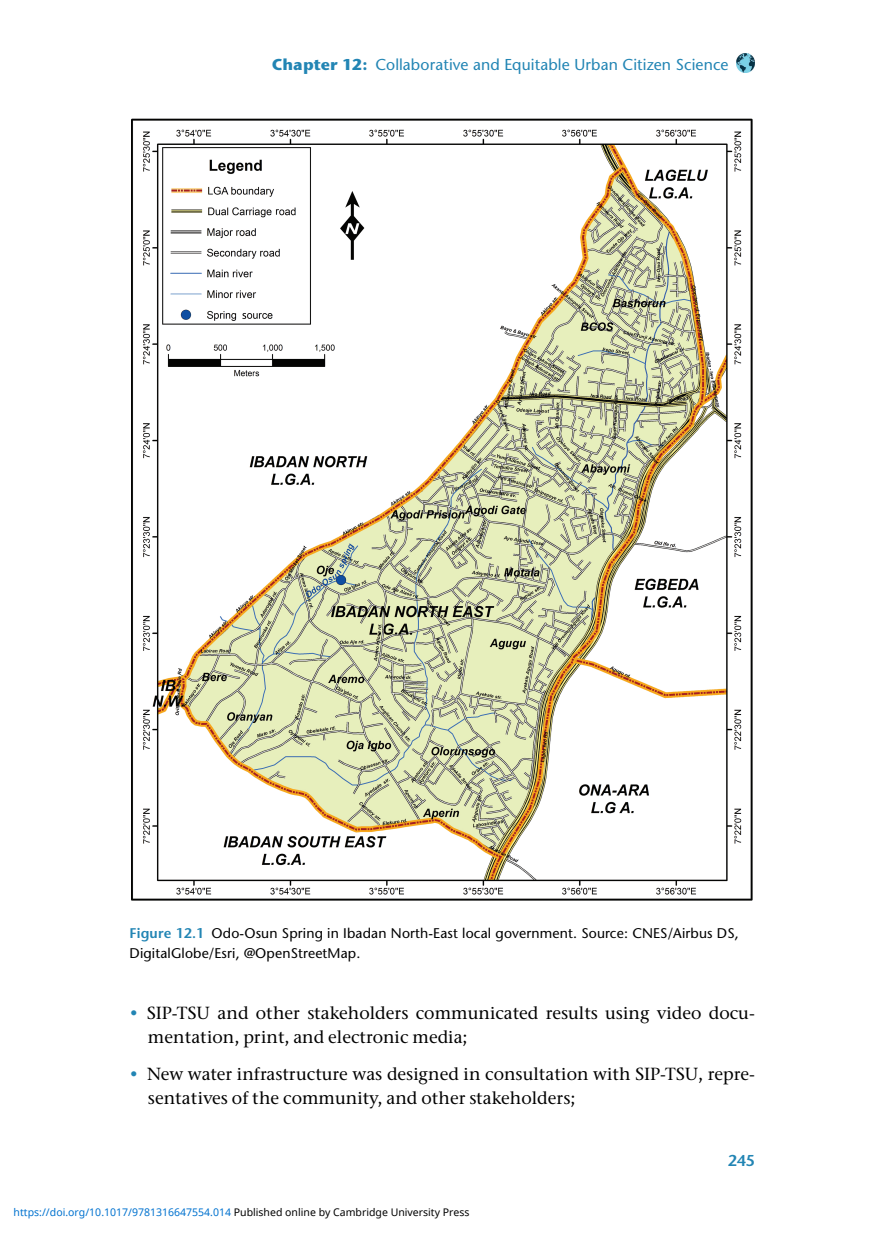
<style>
.page{position:relative;width:874px;height:1241px;background:#fff}
.page>*{position:absolute;margin:0;border:0;box-sizing:border-box;transform-origin:0 0}
.t1{font:500 17.5px/24.5px "Stone Serif ITC Pro";color:#000}
.t2{font:500 15.75px "Stone Sans Std";letter-spacing:.005em;color:#2285b4}
.t3{font:600 15.75px "Stone Sans Std";color:#2285b4}
.t4{font:500 14px/19.2px "Stone Sans Std";letter-spacing:.01em;color:#000}
.t5{font:10.5px "Noto Sans";color:#0172cf}
.s1{font-family:"Stone Sans ITC Std";font-weight:700}
.s2{font-weight:600;color:#2285b4}
.s3{color:#2285b4}
.s4{color:#000}
</style>
<div class="page">
<img style="left:736px;top:54px;width:18px;height:18px">
<img style="left:132px;top:119px;width:620px;height:781px">
<p class="t2" style="left:272px;top:55px;width:458px"><span class="s1">Chapter 12:</span> Collaborative and Equitable Urban Citizen Science</p>
<p class="t4" style="left:129px;top:923px;width:610px"><span class="s2">Figure 12.1</span> Odo-Osun Spring in Ibadan North-East local government. Source: CNES/Airbus DS,<br>DigitalGlobe/Esri, @OpenStreetMap.</p>
<p class="t1" style="left:148px;top:1000px;width:608px;text-indent:-18px"><span class="s3">•</span> SIP-TSU and other stakeholders communicated results using video docu&shy;mentation, print, and electronic media;</p>
<p class="t1" style="left:148px;top:1061px;width:608px;text-indent:-18px"><span class="s3">•</span> New water infrastructure was designed in consultation with SIP-TSU, repre&shy;sentatives of the community, and other stakeholders;</p>
<p class="t5" style="left:14px;top:1204px;width:457px">https://doi.org/10.1017/9781316647554.014 <span class="s4">Published online by Cambridge University Press</span></p>
<p class="t3" style="left:727px;top:1151px;width:29px">245</p>
</div>
